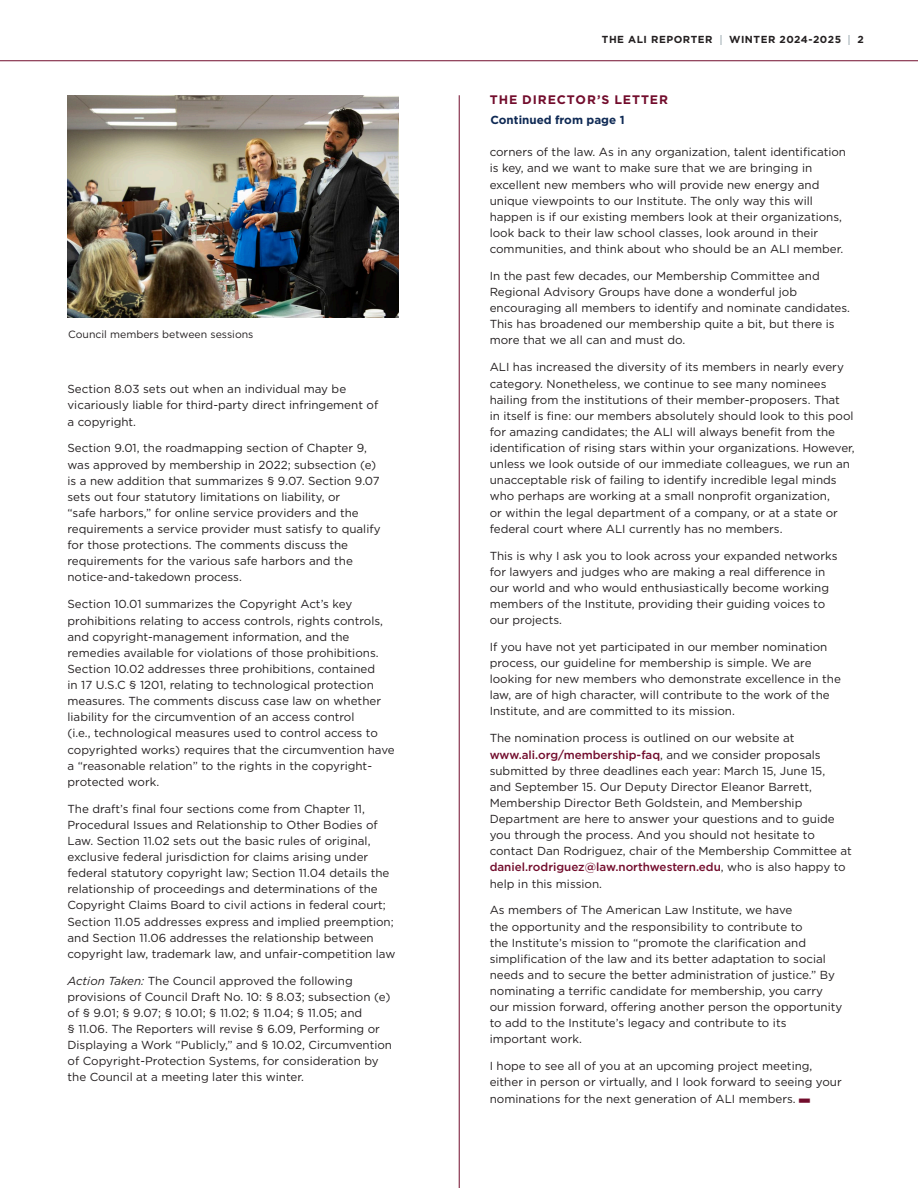
<style>
.page{position:relative;width:918px;height:1188px;background:#fff}
.page>*{position:absolute;margin:0;border:0;box-sizing:border-box;transform-origin:0 0}
.t1{font:700 36px "Gotham";color:#720c2c;scale:.5 1}
.t2{font:700 12.3px "Gotham";letter-spacing:.07em;color:#720c2c}
.t3{font:11.7px/16px "Gotham";color:#231f20}
.t4{font:700 11.7px "Gotham";color:#0e2954}
.t5{font:10.5px "Gotham";color:#231f20}
.t6{font:700 10.2px "Gotham";letter-spacing:.05em;color:#231f20}
.s1{font-style:italic}
.s2{font-weight:500;color:#720c2c}
</style>
<div class="page">
<hr style="left:459px;top:95px;width:1px;height:1093px;background:#720c2c">
<img style="left:68px;top:95px;width:331px;height:223px">
<hr style="left:0;top:60px;width:918px;height:1px;background:#720c2c">
<p class="t5" style="left:68px;top:327px;width:187px">Council members between sessions</p>
<p class="t3" style="left:68px;top:381px;width:312px">Section 8.03 sets out when an individual may be vicariously liable for third-party direct infringement of a copyright.</p>
<p class="t3" style="left:68px;top:440px;width:315px">Section 9.01, the roadmapping section of Chapter 9, was approved by membership in 2022; subsection (e) is a new addition that summarizes § 9.07. Section 9.07 sets out four statutory limitations on liability, or<br>“safe harbors,” for online service providers and the requirements a service provider must satisfy to qualify for those protections. The comments discuss the requirements for the various safe harbors and the notice-and-takedown process.</p>
<p class="t3" style="left:68px;top:596px;width:329px">Section 10.01 summarizes the Copyright Act’s key prohibitions relating to access controls, rights controls, and copyright-management information, and the remedies available for violations of those prohibitions.<br>Section 10.02 addresses three prohibitions, contained<br>in 17 U.S.C § 1201, relating to technological protection measures. The comments discuss case law on whether liability for the circumvention of an access control<br>(i.e., technological measures used to control access to copyrighted works) requires that the circumvention have a “reasonable relation” to the rights in the copyright&shy;protected work.</p>
<p class="t3" style="left:68px;top:800px;width:329px">The draft’s final four sections come from Chapter 11, Procedural Issues and Relationship to Other Bodies of Law. Section 11.02 sets out the basic rules of original, exclusive federal jurisdiction for claims arising under federal statutory copyright law; Section 11.04 details the relationship of proceedings and determinations of the Copyright Claims Board to civil actions in federal court; Section 11.05 addresses express and implied preemption; and Section 11.06 addresses the relationship between copyright law, trademark law, and unfair-competition law</p>
<p class="t3" style="left:68px;top:972px;width:326px"><span class="s1">Action Taken:</span> The Council approved the following provisions of Council Draft No. 10: § 8.03; subsection (e) of § 9.01; § 9.07; § 10.01; § 11.02; § 11.04; § 11.05; and<br>§ 11.06. The Reporters will revise § 6.09, Performing or Displaying a Work “Publicly,” and § 10.02, Circumvention of Copyright-Protection Systems, for consideration by the Council at a meeting later this winter.</p>
<p class="t6" style="left:602px;top:33px;width:112px">THE ALI REPORTER</p>
<p class="t6" style="left:729px;top:33px;width:114px">WINTER 2024-2025</p>
<p class="t6" style="left:858px;top:33px;width:8px">2</p>
<p class="t2" style="left:490px;top:92px;width:180px">THE DIRECTOR’S LETTER</p>
<p class="t4" style="left:490px;top:112px;width:136px">Continued from page 1</p>
<p class="t3" style="left:490px;top:144px;width:358px">corners of the law. As in any organization, talent identification is key, and we want to make sure that we are bringing in excellent new members who will provide new energy and unique viewpoints to our Institute. The only way this will happen is if our existing members look at their organizations, look back to their law school classes, look around in their communities, and think about who should be an ALI member.</p>
<p class="t3" style="left:490px;top:268px;width:362px">In the past few decades, our Membership Committee and Regional Advisory Groups have done a wonderful job encouraging all members to identify and nominate candidates.<br>This has broadened our membership quite a bit, but there is more that we all can and must do.</p>
<p class="t3" style="left:490px;top:359px;width:367px">ALI has increased the diversity of its members in nearly every category. Nonetheless, we continue to see many nominees hailing from the institutions of their member-proposers. That<br>in itself is fine: our members absolutely should look to this pool for amazing candidates; the ALI will always benefit from the identification of rising stars within your organizations. However, unless we look outside of our immediate colleagues, we run an unacceptable risk of failing to identify incredible legal minds who perhaps are working at a small nonprofit organization,<br>or within the legal department of a company, or at a state or federal court where ALI currently has no members.</p>
<p class="t3" style="left:490px;top:547px;width:349px">This is why I ask you to look across your expanded networks for lawyers and judges who are making a real difference in our world and who would enthusiastically become working members of the Institute, providing their guiding voices to our projects.</p>
<p class="t3" style="left:490px;top:639px;width:353px">If you have not yet participated in our member nomination process, our guideline for membership is simple. We are looking for new members who demonstrate excellence in the law, are of high character, will contribute to the work of the Institute, and are committed to its mission.</p>
<p class="t3" style="left:490px;top:730px;width:364px">The nomination process is outlined on our website at <span class="s2">www.ali.org/membership-faq</span>, and we consider proposals submitted by three deadlines each year: March 15, June 15,<br>and September 15. Our Deputy Director Eleanor Barrett, Membership Director Beth Goldstein, and Membership Department are here to answer your questions and to guide you through the process. And you should not hesitate to contact Dan Rodriguez, chair of the Membership Committee at <span class="s2">daniel.rodriguez@law.northwestern.edu</span>, who is also happy to help in this mission.</p>
<p class="t3" style="left:490px;top:902px;width:354px">As members of The American Law Institute, we have<br>the opportunity and the responsibility to contribute to<br>the Institute’s mission to “promote the clarification and simplification of the law and its better adaptation to social needs and to secure the better administration of justice.” By nominating a terrific candidate for membership, you carry our mission forward, offering another person the opportunity to add to the Institute’s legacy and contribute to its important work.</p>
<p class="t3" style="left:490px;top:1058px;width:354px">I hope to see all of you at an upcoming project meeting, either in person or virtually, and I look forward to seeing your nominations for the next generation of ALI members.</p>
<h1 class="t1" style="left:799px;top:1060px;width:23px">_</h1>
</div>
